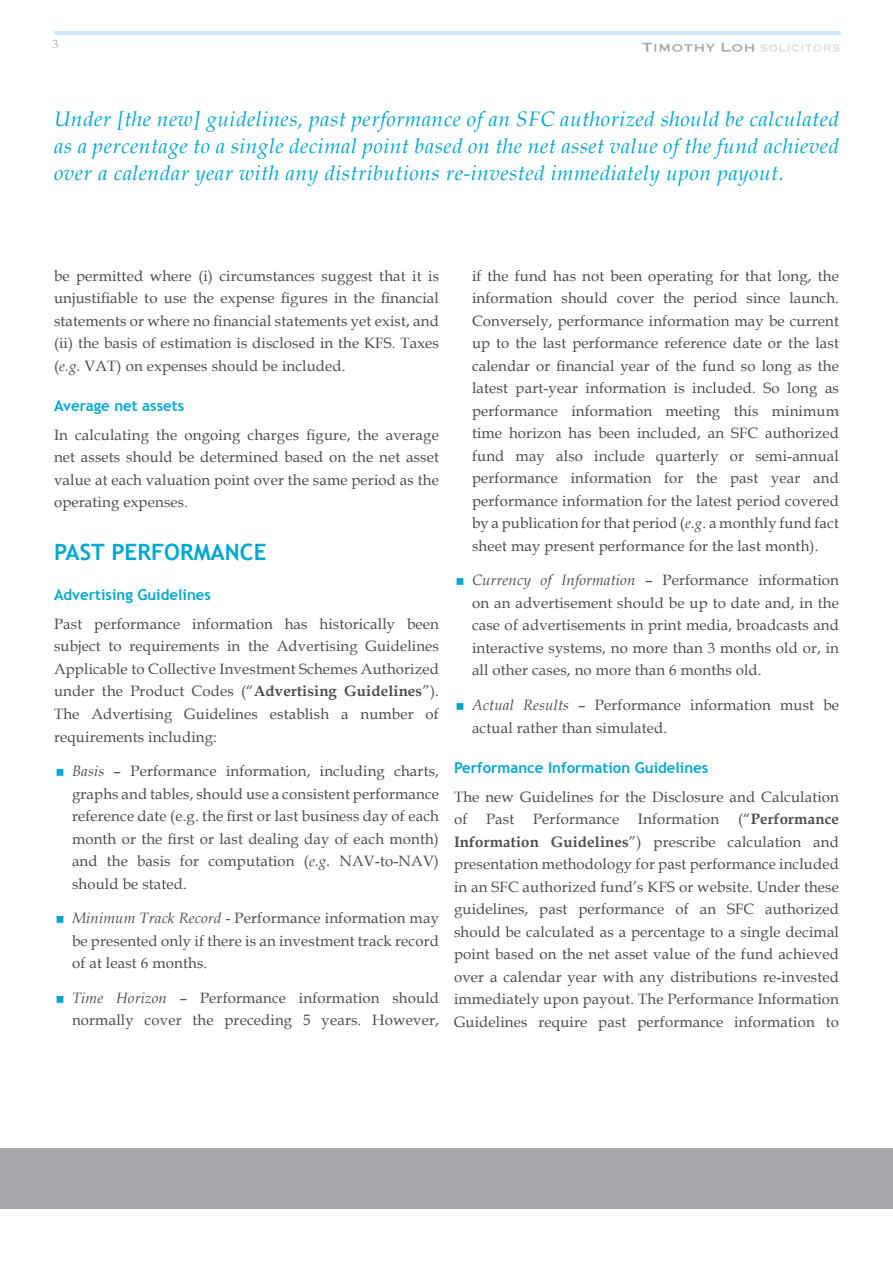
<style>
.page{position:relative;width:893px;height:1263px;background:#fff}
.page>*{position:absolute;margin:0;border:0;box-sizing:border-box;transform-origin:0 0}
.TLS_Article_Header_1{font:700 22.5px "Trebuchet MS";color:#00a9d4}
.TLS_Article_Quotatio{font:italic 21px/27px "Book Antiqua";letter-spacing:.025em;color:#00a9d4;text-align:justify}
.TLS_Article_Header_3{font:15px/22.5px "Book Antiqua";letter-spacing:.01em;color:#4b4c4d;text-align:justify}
.TLS_Article_Body_Tex{font:15px/22.5px "Book Antiqua";letter-spacing:.01em;color:#4b4c4d;text-align:justify}
.TLS_Article_Header_2{font:700 15px "Trebuchet MS";color:#00a9d4}
.t1{font:12px "Book Antiqua";color:#a8a9ad}
.s1{font-style:italic}
.s2{font-weight:700}
</style>
<div class="page">
<hr style="left:54px;top:31px;width:786px;height:3px;background:#009ddc">
<div style="left:0;top:1148px;width:893px;height:61px;background:#a8a9ad"></div>
<img style="left:642px;top:42px;width:198px;height:9px">
<p class="t1" style="left:53px;top:36px;width:7px">3</p>
<p class="TLS_Article_Quotatio" style="left:54px;top:106px;width:786px">Under [the new] guidelines, past performance of an SFC authorized should be calculated as a percentage to a single decimal point based on the net asset value of the fund achieved over a calendar year with any distributions re-invested immediately upon payout.</p>
<p class="TLS_Article_Body_Tex" style="left:54px;top:265px;width:386px">be permitted where (i) circumstances suggest that it is unjustifiable to use the expense figures in the financial statements or where no financial statements yet exist, and (ii) the basis of estimation is disclosed in the KFS. Taxes (<span class="s1">e.g.</span> VAT) on expenses should be included.</p>
<p class="TLS_Article_Header_2" style="left:54px;top:397px;width:132px">Average net assets</p>
<p class="TLS_Article_Body_Tex" style="left:54px;top:424px;width:386px">In calculating the ongoing charges figure, the average net assets should be determined based on the net asset value at each valuation point over the same period as the operating expenses.</p>
<p class="TLS_Article_Header_1" style="left:54px;top:538px;width:214px">PAST PERFORMANCE</p>
<p class="TLS_Article_Header_2" style="left:54px;top:586px;width:158px">Advertising Guidelines</p>
<p class="TLS_Article_Body_Tex" style="left:54px;top:613px;width:386px">Past performance information has historically been subject to requirements in the Advertising Guidelines Applicable to Collective Investment Schemes Authorized under the Product Codes (“<span class="s2">Advertising Guidelines</span>”).<br>The Advertising Guidelines establish a number of requirements including:</p>
<p class="TLS_Article_Header_3" style="left:72px;top:760px;width:369px"><span class="s1">Basis</span> – Performance information, including charts, graphs and tables, should use a consistent performance reference date (e.g. the first or last business day of each month or the first or last dealing day of each month) and the basis for computation (<span class="s1">e.g.</span> NAV-to-NAV) should be stated.</p>
<p class="TLS_Article_Header_3" style="left:72px;top:907px;width:368px"><span class="s1">Minimum Track Record</span> - Performance information may be presented only if there is an investment track record of at least 6 months.</p>
<p class="TLS_Article_Header_3" style="left:72px;top:986px;width:368px"><span class="s1">Time Horizon</span> – Performance information should normally cover the preceding 5 years. However,</p>
<p class="TLS_Article_Header_3" style="left:472px;top:265px;width:369px">if the fund has not been operating for that long, the information should cover the period since launch.<br>Conversely, performance information may be current up to the last performance reference date or the last calendar or financial year of the fund so long as the latest part-year information is included. So long as performance information meeting this minimum time horizon has been included, an SFC authorized fund may also include quarterly or semi-annual performance information for the past year and performance information for the latest period covered by a publication for that period (<span class="s1">e.g</span>. a monthly fund fact sheet may present performance for the last month).</p>
<p class="TLS_Article_Header_3" style="left:472px;top:569px;width:369px"><span class="s1">Currency of Information</span> – Performance information on an advertisement should be up to date and, in the case of advertisements in print media, broadcasts and interactive systems, no more than 3 months old or, in all other cases, no more than 6 months old.</p>
<p class="TLS_Article_Header_3" style="left:472px;top:694px;width:368px"><span class="s1">Actual Results</span> – Performance information must be actual rather than simulated.</p>
<p class="TLS_Article_Header_2" style="left:454px;top:758px;width:256px">Performance Information Guidelines</p>
<p class="TLS_Article_Body_Tex" style="left:454px;top:785px;width:386px">The new Guidelines for the Disclosure and Calculation of Past</p>
<p class="TLS_Article_Body_Tex" style="left:454px;top:808px;width:386px;text-indent:284px">(“<span class="s2">Performance Information Guidelines</span>”) prescribe calculation and presentation methodology for past performance included in an SFC authorized fund’s KFS or website. Under these guidelines, past performance of an SFC authorized should be calculated as a percentage to a single decimal point based on the net asset value of the fund achieved over a calendar year with any distributions re-invested immediately upon payout. The Performance Information Guidelines require past performance information to</p>
<p class="TLS_Article_Body_Tex" style="left:533px;top:808px;width:188px">Performance Information</p>
</div>
